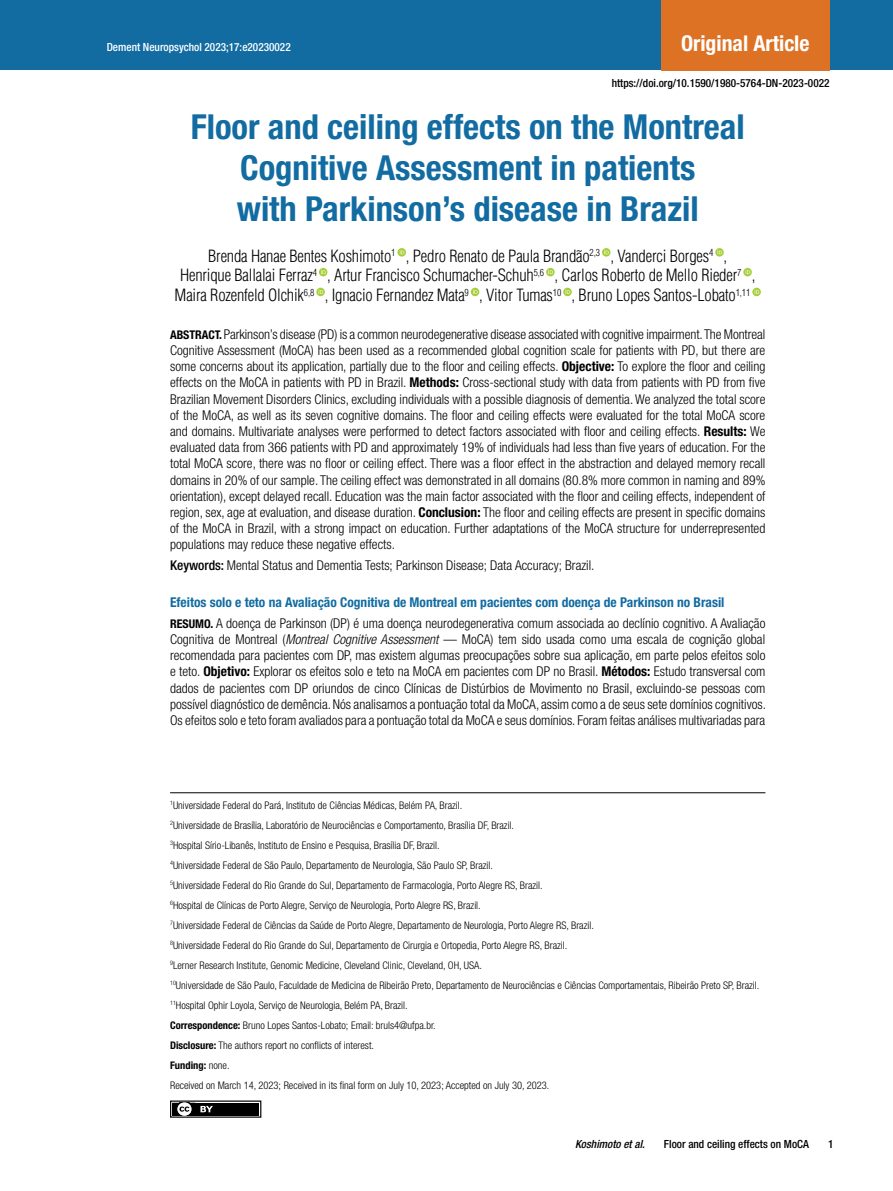
<style>
.page{position:relative;width:893px;height:1191px;background:#fff}
.page>*{position:absolute;margin:0;border:0;box-sizing:border-box;transform-origin:0 0}
.t1{font:700 condensed 34.5px/40.5px "Helvetica Neue LT Std";color:#126ca2;text-align:center}
.t2{font:700 condensed 21.75px "Helvetica Neue LT Std";color:#fff}
.t3{font:300 condensed 16.5px/19.8px "Helvetica LT Std";letter-spacing:-.01em;color:#000;text-align:center}
.t4{font:300 condensed 13.5px/16.2px "Helvetica Neue LT Std";color:#000;text-align:justify}
.t5{font:500 condensed 11.25px "Helvetica Neue LT Std";color:#000}
.t6{font:500 condensed 11.25px "Helvetica Neue LT Std";color:#fff}
.t7{font:italic 500 condensed 11.25px "Helvetica Neue LT Std";color:#000}
.t8{font:300 condensed 10.5px/20px "Helvetica Neue LT Std";color:#000}
.s1{font-weight:700;font-size:12px}
.s2{font-weight:700}
.s3{font-weight:500}
.s4{font-weight:700;color:#126ca2}
.s5{font-style:italic}
</style>
<div class="page">
<div style="left:0;top:0;width:893px;height:70px;background:#126ca2"></div>
<div style="left:661px;top:0;width:168px;height:70px;background:#dd7225"></div>
<div style="left:170px;top:1100px;width:91px;height:17px;border:1px solid #000"></div>
<div style="left:172px;top:1102px;width:87px;height:13px;background:#000"></div>
<svg style="left:172px;top:1102px;width:41px;height:13px"></svg>
<svg style="left:397px;top:248px;width:9px;height:8px"></svg>
<svg style="left:400px;top:250px;width:4px;height:4px"></svg>
<svg style="left:602px;top:248px;width:8px;height:8px"></svg>
<svg style="left:604px;top:250px;width:5px;height:4px"></svg>
<svg style="left:715px;top:248px;width:9px;height:8px"></svg>
<svg style="left:717px;top:250px;width:5px;height:4px"></svg>
<div style="left:319px;top:268px;width:8px;height:8px;background:#a6ce39;border-radius:50%"></div>
<svg style="left:321px;top:269px;width:5px;height:5px"></svg>
<svg style="left:546px;top:268px;width:9px;height:8px"></svg>
<svg style="left:548px;top:269px;width:5px;height:5px"></svg>
<svg style="left:743px;top:268px;width:9px;height:8px"></svg>
<svg style="left:746px;top:269px;width:4px;height:5px"></svg>
<svg style="left:316px;top:288px;width:9px;height:8px"></svg>
<svg style="left:319px;top:289px;width:4px;height:5px"></svg>
<div style="left:471px;top:288px;width:8px;height:8px;background:#a6ce39;border-radius:50%"></div>
<svg style="left:473px;top:289px;width:5px;height:5px"></svg>
<svg style="left:563px;top:288px;width:9px;height:8px"></svg>
<svg style="left:565px;top:289px;width:5px;height:5px"></svg>
<svg style="left:752px;top:288px;width:9px;height:8px"></svg>
<svg style="left:755px;top:289px;width:4px;height:5px"></svg>
<hr style="left:170px;top:792px;width:595px;height:1px;background:#000">
<p class="t6" style="left:107px;top:41px;width:186px">Dement Neuropsychol 2023;17:e20230022</p>
<h2 class="t2" style="left:681px;top:31px;width:130px">Original Article</h2>
<p class="t5" style="left:612px;top:76px;width:219px">https://doi.org/10.1590/1980-5764-DN-2023-0022</p>
<h1 class="t1" style="left:191px;top:106px;width:555px">Floor and ceiling effects on the Montreal<br>Cognitive Assessment in patients<br>with Parkinson’s disease in Brazil</h1>
<p class="t3" style="left:175px;top:246px;width:582px">Brenda Hanae Bentes Koshimoto<sup>1</sup> , Pedro Renato de Paula Brandão<sup>2,3</sup> , Vanderci Borges<sup>4</sup> ,<br>Henrique Ballalai Ferraz<sup>4</sup> , Artur Francisco Schumacher-Schuh<sup>5,6</sup> , Carlos Roberto de Mello Rieder<sup>7</sup> ,<br>Maira Rozenfeld Olchik<sup>6,8</sup> , Ignacio Fernandez Mata<sup>9</sup> , Vitor Tumas<sup>10</sup> , Bruno Lopes Santos-Lobato<sup>1,11</sup></p>
<p class="t4" style="left:170px;top:326px;width:597px"><span class="s1">ABSTRACT.</span> Parkinson’s disease (PD) is a common neurodegenerative disease associated with cognitive impairment. The Montreal Cognitive Assessment (MoCA) has been used as a recommended global cognition scale for patients with PD, but there are some concerns about its application, partially due to the floor and ceiling effects. <span class="s2">Objective:</span> To explore the floor and ceiling effects on the MoCA in patients with PD in Brazil. <span class="s2">Methods:</span> Cross-sectional study with data from patients with PD from five Brazilian Movement Disorders Clinics, excluding individuals with a possible diagnosis of dementia. We analyzed the total score of the MoCA, as well as its seven cognitive domains. The floor and ceiling effects were evaluated for the total MoCA score and domains. Multivariate analyses were performed to detect factors associated with floor and ceiling effects. <span class="s2">Results:</span> We evaluated data from 366 patients with PD and approximately 19% of individuals had less than five years of education. For the total MoCA score, there was no floor or ceiling effect. There was a floor effect in the abstraction and delayed memory recall domains in 20% of our sample. The ceiling effect was demonstrated in all domains (80.8% more common in naming and 89% orientation), except delayed recall. Education was the main factor associated with the floor and ceiling effects, independent of region, sex, age at evaluation, and disease duration. <span class="s2">Conclusion:</span> The floor and ceiling effects are present in specific domains of the MoCA in Brazil, with a strong impact on education. Further adaptations of the MoCA structure for underrepresented populations may reduce these negative effects.</p>
<p class="t4" style="left:170px;top:557px;width:426px"><span class="s3">Keywords:</span> Mental Status and Dementia Tests; Parkinson Disease; Data Accuracy; Brazil.</p>
<p class="t4" style="left:170px;top:592px;width:597px;line-height:20.4px"><span class="s4">Efeitos solo e teto na Avaliação Cognitiva de Montreal em pacientes com doença de Parkinson no Brasil<br></span><span class="s1">RESUMO.</span> A doença de Parkinson (DP) é uma doença neurodegenerativa comum associada ao declínio cognitivo. A Avaliação</p>
<p class="t4" style="left:170px;top:631px;width:597px">Cognitiva de Montreal (<span class="s5">Montreal Cognitive Assessment</span> — MoCA) tem sido usada como uma escala de cognição global recomendada para pacientes com DP, mas existem algumas preocupações sobre sua aplicação, em parte pelos efeitos solo e teto. <span class="s2">Objetivo:</span> Explorar os efeitos solo e teto na MoCA em pacientes com DP no Brasil. <span class="s2">Métodos:</span> Estudo transversal com dados de pacientes com DP oriundos de cinco Clínicas de Distúrbios de Movimento no Brasil, excluindo-se pessoas com possível diagnóstico de demência. Nós analisamos a pontuação total da MoCA, assim como a de seus sete domínios cognitivos.<br>Os efeitos solo e teto foram avaliados para a pontuação total da MoCA e seus domínios. Foram feitas análises multivariadas para</p>
<p class="t8" style="left:170px;top:795px;width:591px"><sup>1</sup>Universidade Federal do Pará, Instituto de Ciências Médicas, Belém PA, Brazil.<br><sup>2</sup>Universidade de Brasília, Laboratório de Neurociências e Comportamento, Brasília DF, Brazil.<br><sup>3</sup>Hospital Sírio-Libanês, Instituto de Ensino e Pesquisa, Brasília DF, Brazil.<br><sup>4</sup>Universidade Federal de São Paulo, Departamento de Neurologia, São Paulo SP, Brazil.<br><sup>5</sup>Universidade Federal do Rio Grande do Sul, Departamento de Farmacologia, Porto Alegre RS, Brazil.<br><sup>6</sup>Hospital de Clínicas de Porto Alegre, Serviço de Neurologia, Porto Alegre RS, Brazil.<br><sup>7</sup>Universidade Federal de Ciências da Saúde de Porto Alegre, Departamento de Neurologia, Porto Alegre RS, Brazil.<br><sup>8</sup>Universidade Federal do Rio Grande do Sul, Departamento de Cirurgia e Ortopedia, Porto Alegre RS, Brazil.<br><sup>9</sup>Lerner Research Institute, Genomic Medicine, Cleveland Clinic, Cleveland, OH, USA.<br><sup>10</sup>Universidade de São Paulo, Faculdade de Medicina de Ribeirão Preto, Departamento de Neurociências e Ciências Comportamentais, Ribeirão Preto SP, Brazil.<br><sup>11</sup>Hospital Ophir Loyola, Serviço de Neurologia, Belém PA, Brazil.<br><span class="s2">Correspondence:</span> Bruno Lopes Santos-Lobato; Email: bruls4@ufpa.br.<br><span class="s2">Disclosure:</span> The authors report no conflicts of interest.<br><span class="s2">Funding:</span> none.<br>Received on March 14, 2023; Received in its final form on July 10, 2023; Accepted on July 30, 2023.</p>
<p class="t7" style="left:575px;top:1137px;width:71px">Koshimoto et al.</p>
<p class="t5" style="left:664px;top:1137px;width:146px">Floor and ceiling effects on MoCA</p>
<p class="t5" style="left:828px;top:1137px;width:7px">1</p>
</div>
